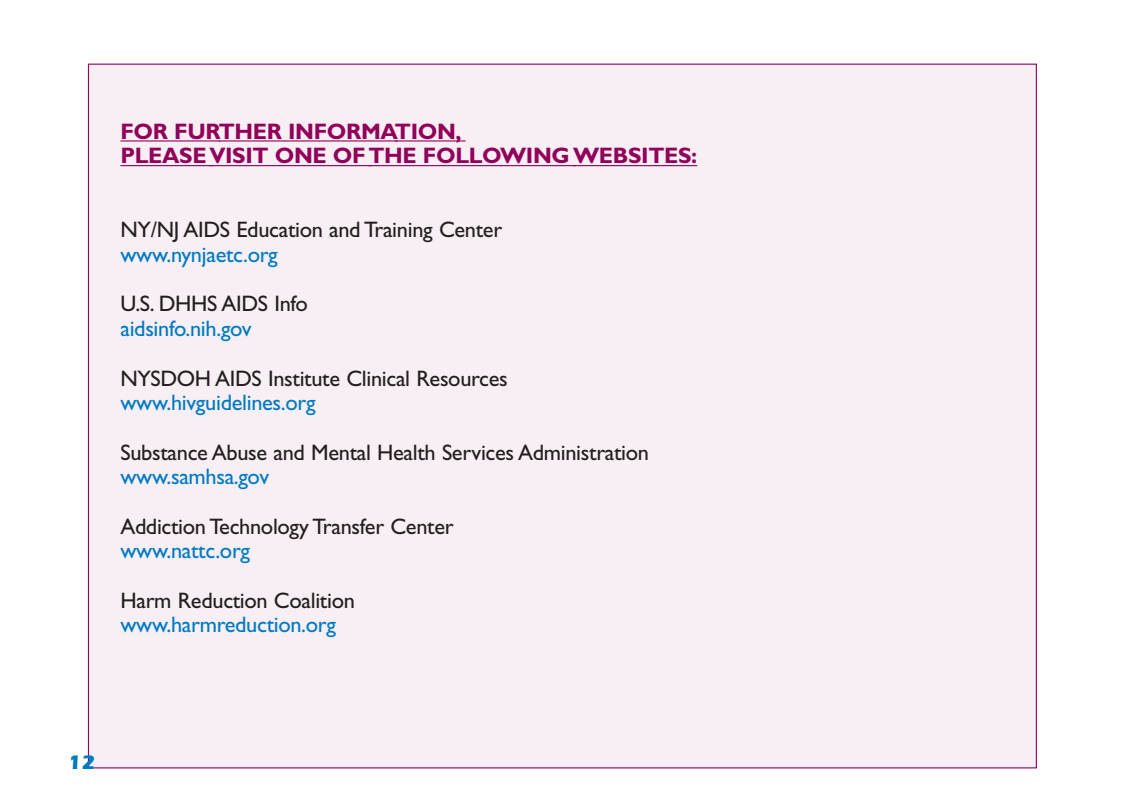
<style>
.page{position:relative;width:1125px;height:810px;background:#fff}
.page>*{position:absolute;margin:0;border:0;box-sizing:border-box;transform-origin:0 0}
.t1{font:22.5px "Gill Sans";letter-spacing:-.015em;color:#231f20}
.t2{font:22.5px "Gill Sans";letter-spacing:-.015em;color:#007ac2}
.t3{font:700 22.5px/24.8px "Gill Sans";letter-spacing:-.015em;color:#91015a}
.t4{font:700 20.25px "Itc Eras";color:#007ac2}
</style>
<div class="page">
<div style="left:88px;top:64px;width:948px;height:704px;background:#f7eff3"></div>
<hr style="left:120px;top:140px;width:100px;height:2px;background:#91015a">
<hr style="left:219px;top:140px;width:179px;height:2px;background:#91015a">
<hr style="left:395px;top:140px;width:66px;height:2px;background:#91015a">
<hr style="left:120px;top:165px;width:93px;height:1px;background:#91015a">
<hr style="left:209px;top:165px;width:163px;height:1px;background:#91015a">
<hr style="left:368px;top:165px;width:133px;height:1px;background:#91015a">
<hr style="left:500px;top:165px;width:76px;height:1px;background:#91015a">
<hr style="left:573px;top:165px;width:124px;height:1px;background:#91015a">
<p class="t3" style="left:120px;top:121px;width:578px">FOR FURTHER INFORMATION,<br>PLEASE VISIT ONE OF THE FOLLOWING WEBSITES:</p>
<p class="t1" style="left:120px;top:222px;width:383px">NY/NJ AIDS Education and Training Center</p>
<p class="t2" style="left:120px;top:247px;width:159px">www.nynjaetc.org</p>
<p class="t1" style="left:120px;top:296px;width:189px">U.S. DHHS AIDS Info</p>
<p class="t2" style="left:120px;top:321px;width:133px">aidsinfo.nih.gov</p>
<p class="t1" style="left:120px;top:370px;width:389px">NYSDOH AIDS Institute Clinical Resources</p>
<p class="t2" style="left:120px;top:395px;width:197px">www.hivguidelines.org</p>
<p class="t1" style="left:120px;top:444px;width:530px">Substance Abuse and Mental Health Services Administration</p>
<p class="t2" style="left:120px;top:469px;width:150px">www.samhsa.gov</p>
<p class="t1" style="left:120px;top:518px;width:335px">Addiction Technology Transfer Center</p>
<p class="t2" style="left:120px;top:543px;width:131px">www.nattc.org</p>
<p class="t1" style="left:120px;top:592px;width:236px">Harm Reduction Coalition</p>
<p class="t2" style="left:120px;top:617px;width:217px">www.harmreduction.org</p>
<p class="t4" style="left:68px;top:756px;width:29px">12</p>
</div>
